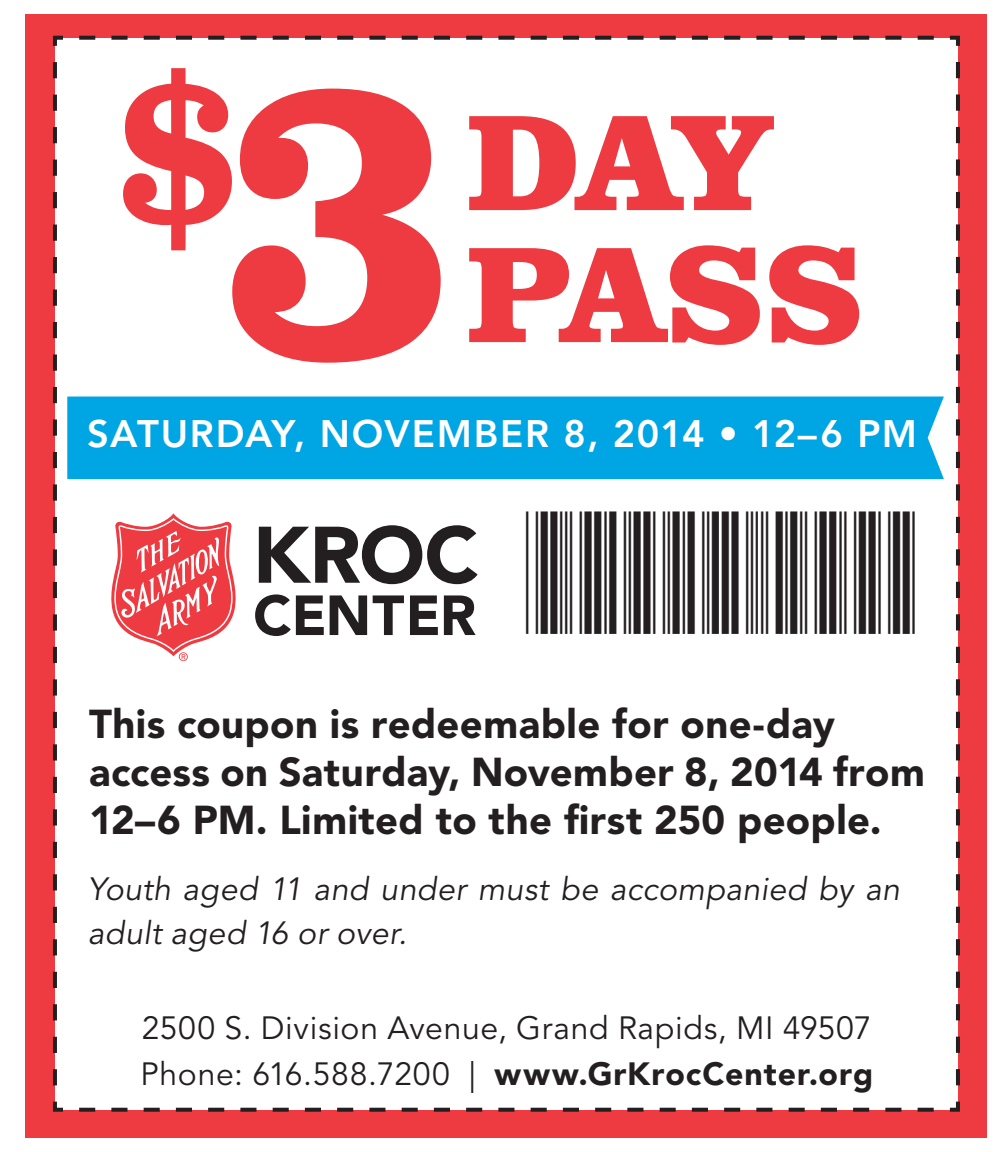
<style>
.page{position:relative;width:1008px;height:1152px;background:#fff}
.page>*{position:absolute;margin:0;border:0;box-sizing:border-box;transform-origin:0 0}
.t1{font:700 232px "Clarendon BT";color:#ee3a41;scale:.85 1}
.t2{font:900 140px "Clarendon BT";letter-spacing:-.01em;color:#ee3a41}
.t3{font:900 40px/48px "Avenir LT Std";letter-spacing:.01em;color:#231f20}
.t4{font:40px "ID Automation HC39 M";letter-spacing:.01em;color:#231f20}
.t5{font:800 38px "Avenir LT Std";letter-spacing:.04em;color:#fff}
.t6{font:italic 32px/44px "Avenir LT Std";letter-spacing:.015em;color:#231f20}
.t7{font:32px "Avenir LT Std";letter-spacing:.02em;color:#231f20}
.t8{font:900 32px "Avenir LT Std";letter-spacing:.03em;color:#231f20}
.s1{font-size:424.8px}
.s2{font-weight:400}
</style>
<div class="page">
<div style="left:25px;top:14px;width:962px;height:1124px;background:#ee3a41"></div>
<div style="left:53px;top:35px;width:907px;height:1077px;background:#fff"></div>
<div style="left:491px;top:638px;width:460px;height:34px;background:#fff"></div>
<svg style="left:60px;top:388px;width:894px;height:98px"></svg>
<svg style="left:108px;top:513px;width:131px;height:148px"></svg>
<svg style="left:259px;top:525px;width:219px;height:59px"></svg>
<svg style="left:255px;top:594px;width:69px;height:42px"></svg>
<svg style="left:330px;top:595px;width:37px;height:40px"></svg>
<svg style="left:373px;top:595px;width:31px;height:40px"></svg>
<svg style="left:410px;top:595px;width:28px;height:40px"></svg>
<svg style="left:444px;top:595px;width:32px;height:40px"></svg>
<p class="t1" style="left:115px;top:1px;width:405px">$<span class="s1">3</span></p>
<p class="t2" style="left:467px;top:75px;width:305px">DAY</p>
<p class="t2" style="left:467px;top:207px;width:397px">PASS</p>
<p class="t5" style="left:87px;top:411px;width:832px">SATURDAY, NOVEMBER 8, 2014 • 12–6 PM</p>
<p class="t4" style="left:526px;top:597px;width:393px">!72123477!</p>
<p class="t3" style="left:89px;top:700px;width:748px">This coupon is redeemable for one-day</p>
<p class="t3" style="left:89px;top:748px;width:838px">access on Saturday, November 8, 2014 from<br>12–6 PM. Limited to the first 250 people.</p>
<p class="t6" style="left:88px;top:868px;width:814px">Youth aged 11 and under must be accompanied by an adult aged 16 or over.</p>
<p class="t7" style="left:142px;top:1009px;width:731px">2500 S. Division Avenue, Grand Rapids, MI 49507</p>
<p class="t8" style="left:140px;top:1054px;width:734px"><span class="s2">Phone: 616.588.7200 |</span> www.GrKrocCenter.org</p>
</div>
